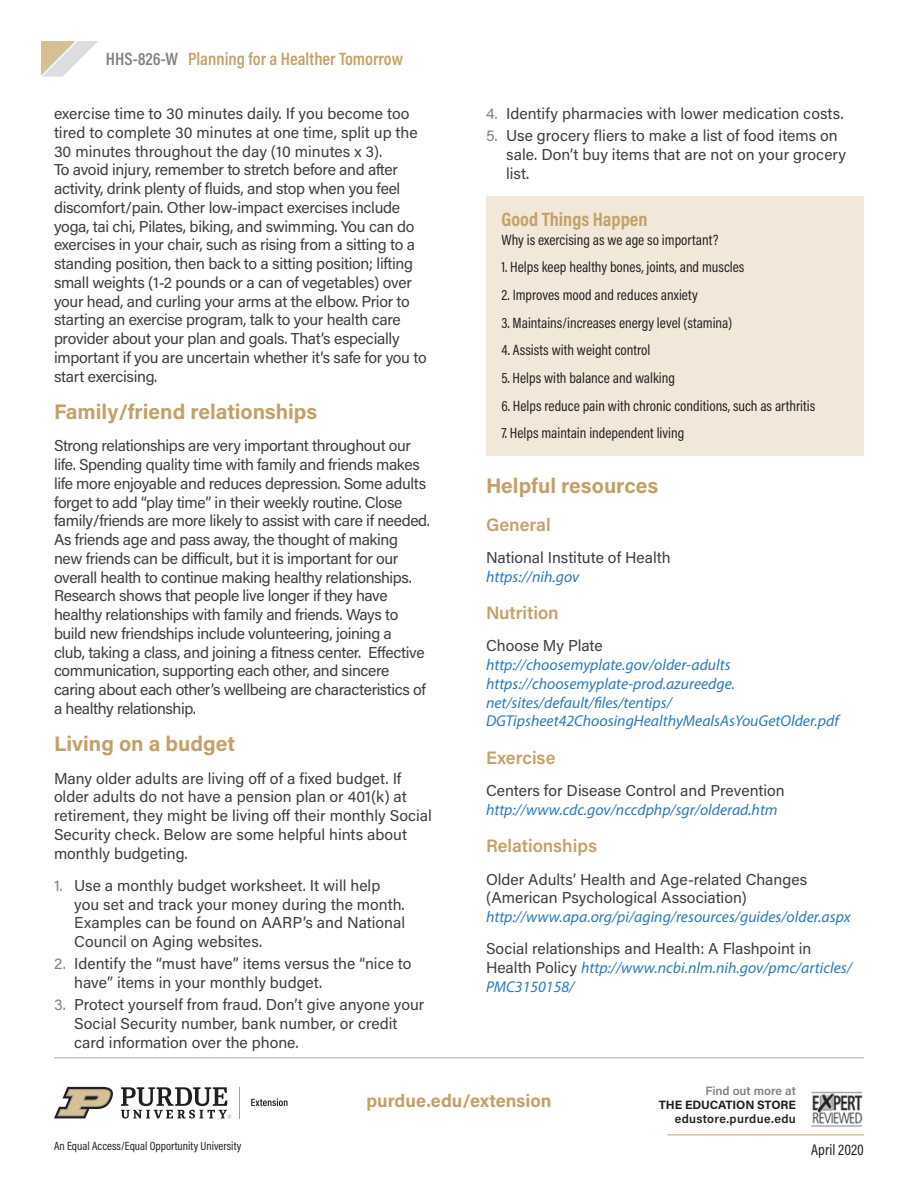
<style>
.page{position:relative;width:918px;height:1188px;background:#fff}
.page>*{position:absolute;margin:0;border:0;box-sizing:border-box;transform-origin:0 0}
.body{font:700 21px "Acumin Pro";color:#c4a168}
.HEADING_1{font:700 21px "Acumin Pro";color:#c4a168}
.HEADING_2{font:700 19.5px "Acumin Pro Cond";color:#c4a168}
.t1{font:600 18px "Acumin Pro Cond";color:#c4a168}
.body-2{font:600 18px "Acumin Pro";color:#c4a168}
.t2{font:700 18px "Acumin Pro";color:#c4a168}
.HEADING_3{font:600 18px "Acumin Pro";color:#c4a168}
.body-3{font:15.75px/18.8px "Acumin Pro";letter-spacing:-.02em;color:#3e3e3f}
.body-4{font:15.75px/18.8px "Acumin Pro";color:#3e3e3f}
.body-5{font:italic 15.75px/18.8px "Myriad Pro";color:#2b79be}
.HEADING_1-2{font:15.75px/18.8px "Acumin Pro";color:#3e3e3f}
.HEADING_3-2{font:italic 15.75px/18.8px "Myriad Pro";color:#2b79be}
.HEADING_3-3{font:15.75px/18.8px "Acumin Pro";letter-spacing:-.005em;color:#3e3e3f}
.t3{font:15.6px "Acumin Pro Cond";color:#231f20}
.Body_copy{font:15px "Acumin Pro Cond";color:#231f20}
.t4{font:600 12.15px "Acumin Pro";letter-spacing:.03em;color:#231f20}
.t5{font:700 12.15px "Acumin Pro";letter-spacing:-.01em;color:#231f20}
.t6{font:600 12.15px "Acumin Pro";color:#808285}
.t7{font:12px "Acumin Pro Cond";color:#231f20}
.s1{color:#808285}
.s2{font-family:"Myriad Pro";font-style:italic;color:#2b79be}
.s3{font-family:"Acumin Pro";font-style:normal;color:#3e3e3f}
</style>
<div class="page">
<svg style="left:41px;top:41px;width:57px;height:36px"></svg>
<svg style="left:251px;top:1098px;width:37px;height:8px"></svg>
<hr style="left:239px;top:1087px;width:1px;height:32px;background:#a19d97">
<svg style="left:54px;top:1087px;width:59px;height:31px"></svg>
<svg style="left:121px;top:1087px;width:110px;height:32px"></svg>
<hr style="left:667px;top:1135px;width:197px;height:1px;background:#c4a168">
<img style="left:811px;top:1091px;width:52px;height:36px">
<hr style="left:54px;top:1057px;width:810px;height:1px;background:#a8a9ad">
<div style="left:486px;top:197px;width:378px;height:259px;background:#f1e8d9"></div>
<p class="t1" style="left:106px;top:47px;width:299px"><span class="s1">HHS-826-W</span> Planning for a Healther Tomorrow</p>
<p class="HEADING_1-2" style="left:54px;top:104px;width:365px">exercise time to 30 minutes daily. If you become too tired to complete 30 minutes at one time, split up the<br>30 minutes throughout the day (10 minutes x 3).</p>
<p class="body-3" style="left:54px;top:160px;width:374px">To avoid injury, remember to stretch before and after activity, drink plenty of fluids, and stop when you feel discomfort/pain. Other low-impact exercises include yoga, tai chi, Pilates, biking, and swimming. You can do exercises in your chair, such as rising from a sitting to a standing position, then back to a sitting position; lifting small weights (1-2 pounds or a can of vegetables) over your head, and curling your arms at the elbow. Prior to starting an exercise program, talk to your health care provider about your plan and goals. That’s especially important if you are uncertain whether it’s safe for you to start exercising.</p>
<p class="body" style="left:54px;top:397px;width:265px">Family/friend relationships</p>
<p class="body-3" style="left:54px;top:436px;width:378px">Strong relationships are very important throughout our life. Spending quality time with family and friends makes life more enjoyable and reduces depression. Some adults forget to add “play time” in their weekly routine. Close family/friends are more likely to assist with care if needed.<br>As friends age and pass away, the thought of making new friends can be difficult, but it is important for our overall health to continue making healthy relationships.<br>Research shows that people live longer if they have healthy relationships with family and friends. Ways to build new friendships include volunteering, joining a<br>club, taking a class, and joining a fitness center. Effective communication, supporting each other, and sincere caring about each other’s wellbeing are characteristics of a healthy relationship.</p>
<p class="body" style="left:54px;top:729px;width:183px">Living on a budget</p>
<p class="body-4" style="left:54px;top:768px;width:379px">Many older adults are living off of a fixed budget. If older adults do not have a pension plan or 401(k) at retirement, they might be living off their monthly Social Security check. Below are some helpful hints about monthly budgeting.</p>
<p class="body-4" style="left:74px;top:875px;width:332px;text-indent:-20px"><span class="s1">1.</span> Use a monthly budget worksheet. It will help you set and track your money during the month.<br>Examples can be found on AARP’s and National Council on Aging websites.</p>
<p class="body-4" style="left:74px;top:954px;width:339px;text-indent:-20px"><span class="s1">2.</span> Identify the “must have” items versus the “nice to have” items in your monthly budget.</p>
<p class="body-4" style="left:74px;top:995px;width:352px;text-indent:-20px"><span class="s1">3.</span> Protect yourself from fraud. Don’t give anyone your<br>Social Security number, bank number, or credit card information over the phone.</p>
<p class="body-4" style="left:486px;top:104px;width:359px"><span class="s1">4.</span> Identify pharmacies with lower medication costs.</p>
<p class="body-4" style="left:506px;top:126px;width:341px;text-indent:-20px"><span class="s1">5.</span> Use grocery fliers to make a list of food items on sale. Don’t buy items that are not on your grocery list.</p>
<p class="HEADING_2" style="left:501px;top:206px;width:148px">Good Things Happen</p>
<p class="Body_copy" style="left:501px;top:230px;width:218px">Why is exercising as we age so important?</p>
<p class="Body_copy" style="left:501px;top:258px;width:245px">1. Helps keep healthy bones, joints, and muscles</p>
<p class="Body_copy" style="left:501px;top:285px;width:198px">2. Improves mood and reduces anxiety</p>
<p class="Body_copy" style="left:501px;top:313px;width:233px">3. Maintains/increases energy level (stamina)</p>
<p class="Body_copy" style="left:501px;top:341px;width:151px">4. Assists with weight control</p>
<p class="Body_copy" style="left:501px;top:368px;width:175px">5. Helps with balance and walking</p>
<p class="Body_copy" style="left:501px;top:396px;width:315px">6. Helps reduce pain with chronic conditions, such as arthritis</p>
<p class="Body_copy" style="left:501px;top:424px;width:184px">7. Helps maintain independent living</p>
<p class="HEADING_1" style="left:486px;top:471px;width:174px">Helpful resources</p>
<p class="HEADING_3" style="left:486px;top:512px;width:66px">General</p>
<p class="HEADING_3-3" style="left:486px;top:547px;width:186px">National Institute of Health <span class="s2">https://nih.gov</span></p>
<p class="HEADING_3" style="left:486px;top:600px;width:74px">Nutrition</p>
<p class="HEADING_3-2" style="left:486px;top:637px;width:246px"><span class="s3">Choose My Plate </span>http://choosemyplate.gov/older-adults</p>
<p class="body-5" style="left:486px;top:674px;width:354px">https://choosemyplate-prod.azureedge. net/sites/default/files/tentips/<br>DGTipsheet42ChoosingHealthyMealsAsYouGetOlder.pdf</p>
<p class="body-2" style="left:486px;top:745px;width:71px">Exercise</p>
<p class="body-5" style="left:486px;top:781px;width:300px"><span class="s3">Centers for Disease Control and Prevention </span>http://www.cdc.gov/nccdphp/sgr/olderad.htm</p>
<p class="body-2" style="left:486px;top:834px;width:113px">Relationships</p>
<p class="body-4" style="left:486px;top:869px;width:366px">Older Adults’ Health and Age-related Changes (American Psychological Association) <span class="s2">http://www.apa.org/pi/aging/resources/guides/older.aspx</span></p>
<p class="body-4" style="left:486px;top:939px;width:367px">Social relationships and Health: A Flashpoint in<br>Health Policy <span class="s2">http://www.ncbi.nlm.nih.gov/pmc/articles/<br>PMC3150158/</span></p>
<p class="t7" style="left:54px;top:1138px;width:189px">An Equal Access/Equal Opportunity University</p>
<p class="t2" style="left:366px;top:1088px;width:187px">purdue.edu/extension</p>
<p class="t6" style="left:705px;top:1083px;width:92px">Find out more at</p>
<p class="t5" style="left:659px;top:1096px;width:139px">THE EDUCATION STORE</p>
<p class="t4" style="left:675px;top:1110px;width:123px">edustore.purdue.edu</p>
<p class="t3" style="left:811px;top:1140px;width:54px">April 2020</p>
</div>
